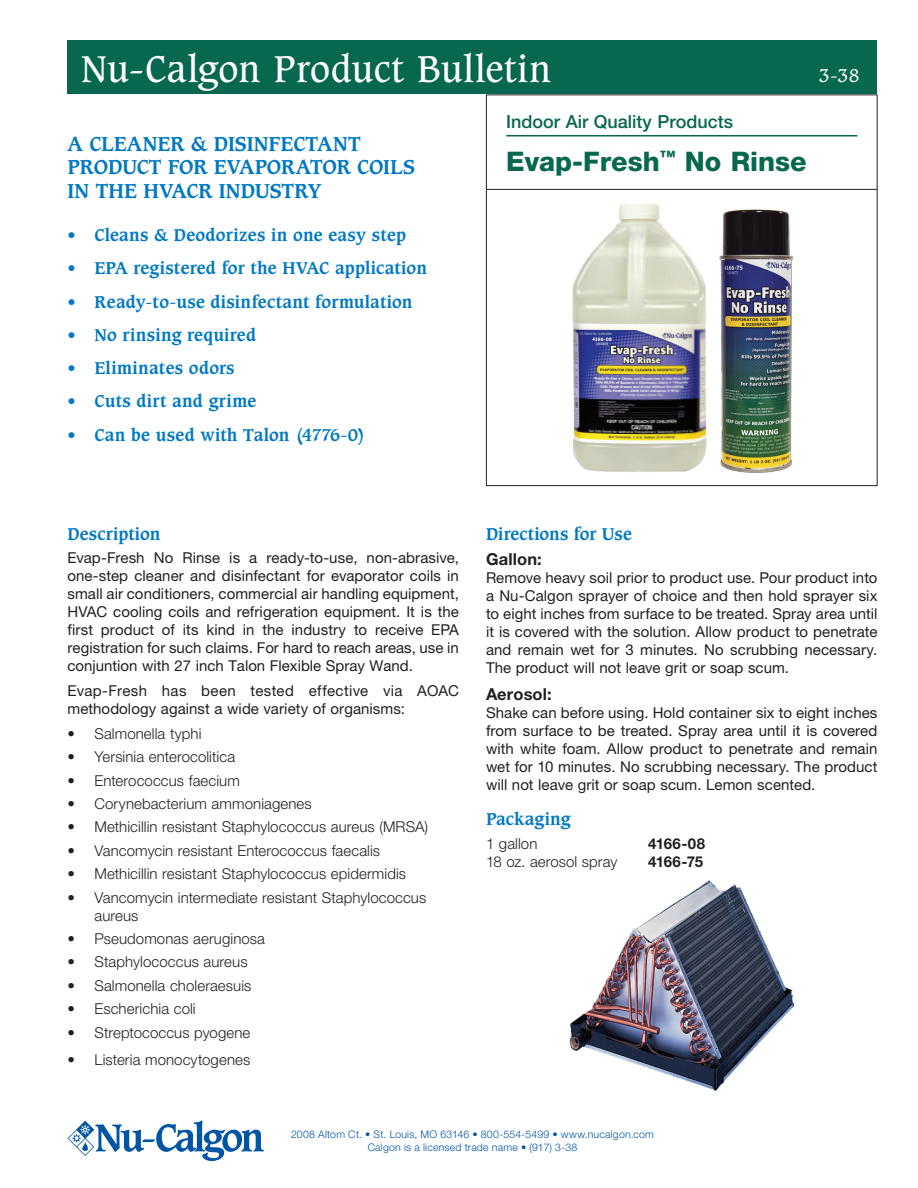
<style>
.page{position:relative;width:918px;height:1188px;background:#fff}
.page>*{position:absolute;margin:0;border:0;box-sizing:border-box;transform-origin:0 0}
.t1{font:36px "Caxton Std";letter-spacing:.015em;color:#fff}
.Product_name{font:800 27px "Helvetica Neue LT Pro";color:#08674f}
.Subheading_1{font:700 19.5px/23.4px "Caxton Std";color:#0079c2}
.Section_Name{font:500 18px "Helvetica Neue LT Pro";color:#08674f}
.t2{font:18px "Caxton Std";color:#fff}
.Subhead{font:700 16.5px "Caxton Std";letter-spacing:.01em;color:#0079c2}
._6a__Text_1_no___bel{font:700 16.5px "Helvetica Neue LT Pro";letter-spacing:.01em;color:#231f20}
.Paragraph_Text{font:15px/18px "Helvetica Neue LT Pro";letter-spacing:.005em;color:#231f20;text-align:justify}
.text_1_no___below{font:300 15px/18px "Helvetica Neue LT Pro";letter-spacing:.005em;color:#231f20}
.text_1_no___below-2{font:700 15px "Helvetica Neue LT Pro";letter-spacing:-.02em;color:#231f20}
.t3{font:300 10.5px "Helvetica Neue LT Pro";letter-spacing:.02em;color:#0155a5}
</style>
<div class="page">
<div style="left:486px;top:94px;width:392px;height:392px;border:1px solid #231f20"></div>
<img style="left:572px;top:203px;width:135px;height:269px">
<img style="left:719px;top:209px;width:74px;height:263px">
<img style="left:569px;top:880px;width:226px;height:211px">
<svg style="left:68px;top:1120px;width:196px;height:41px"></svg>
<hr style="left:486px;top:189px;width:391px;height:1px;background:#231f20">
<div style="left:68px;top:40px;width:810px;height:54px;background:#08674f"></div>
<hr style="left:506px;top:135px;width:351px;height:1px;background:#08674f">
<p class="t1" style="left:81px;top:48px;width:472px">Nu-Calgon Product Bulletin</p>
<p class="Subheading_1" style="left:68px;top:132px;width:349px">A CLEANER &amp; DISINFECTANT<br>PRODUCT FOR EVAPORATOR COILS<br>IN THE HVACR INDUSTRY</p>
<p class="Subhead" style="left:68px;top:225px;width:340px">• Cleans &amp; Deodorizes in one easy step</p>
<p class="Subhead" style="left:68px;top:258px;width:361px">• EPA registered for the HVAC application</p>
<p class="Subhead" style="left:68px;top:291px;width:347px">• Ready-to-use disinfectant formulation</p>
<p class="Subhead" style="left:68px;top:325px;width:190px">• No rinsing required</p>
<p class="Subhead" style="left:68px;top:358px;width:169px">• Eliminates odors</p>
<p class="Subhead" style="left:68px;top:391px;width:190px">• Cuts dirt and grime</p>
<p class="Subhead" style="left:68px;top:425px;width:299px">• Can be used with Talon (4776-0)</p>
<p class="Section_Name" style="left:506px;top:110px;width:228px">Indoor Air Quality Products</p>
<p class="Product_name" style="left:506px;top:145px;width:302px">Evap-Fresh<sup>™</sup> No Rinse</p>
<p class="t2" style="left:819px;top:65px;width:42px">3-38</p>
<p class="Subhead" style="left:68px;top:524px;width:94px">Description</p>
<p class="Paragraph_Text" style="left:68px;top:549px;width:393px">Evap-Fresh No Rinse is a ready-to-use, non-abrasive, one-step cleaner and disinfectant for evaporator coils in small air conditioners, commercial air handling equipment, HVAC cooling coils and refrigeration equipment. It is the first product of its kind in the industry to receive EPA registration for such claims. For hard to reach areas, use in conjuntion with 27 inch Talon Flexible Spray Wand.</p>
<p class="Paragraph_Text" style="left:68px;top:681px;width:393px">Evap-Fresh has been tested effective via AOAC methodology against a wide variety of organisms:</p>
<p class="text_1_no___below" style="left:68px;top:724px;width:136px">• Salmonella typhi</p>
<p class="text_1_no___below" style="left:68px;top:748px;width:169px">• Yersinia enterocolitica</p>
<p class="text_1_no___below" style="left:68px;top:771px;width:174px">• Enterococcus faecium</p>
<p class="text_1_no___below" style="left:68px;top:794px;width:246px">• Corynebacterium ammoniagenes</p>
<p class="text_1_no___below" style="left:68px;top:818px;width:362px">• Methicillin resistant Staphylococcus aureus (MRSA)</p>
<p class="text_1_no___below" style="left:68px;top:841px;width:314px">• Vancomycin resistant Enterococcus faecalis</p>
<p class="text_1_no___below" style="left:68px;top:865px;width:340px">• Methicillin resistant Staphylococcus epidermidis</p>
<p class="text_1_no___below" style="left:94px;top:888px;width:333px;text-indent:-27px">• Vancomycin intermediate resistant Staphylococcus aureus</p>
<p class="text_1_no___below" style="left:68px;top:929px;width:199px">• Pseudomonas aeruginosa</p>
<p class="text_1_no___below" style="left:68px;top:953px;width:182px">• Staphylococcus aureus</p>
<p class="text_1_no___below" style="left:68px;top:976px;width:185px">• Salmonella choleraesuis</p>
<p class="text_1_no___below" style="left:68px;top:1000px;width:130px">• Escherichia coli</p>
<p class="text_1_no___below" style="left:68px;top:1023px;width:184px">• Streptococcus pyogene</p>
<p class="text_1_no___below" style="left:68px;top:1050px;width:184px">• Listeria monocytogenes</p>
<p class="Subhead" style="left:486px;top:524px;width:147px">Directions for Use</p>
<p class="_6a__Text_1_no___bel" style="left:486px;top:549px;width:57px">Gallon:</p>
<p class="Paragraph_Text" style="left:486px;top:569px;width:393px">Remove heavy soil prior to product use. Pour product into a Nu-Calgon sprayer of choice and then hold sprayer six to eight inches from surface to be treated. Spray area until it is covered with the solution. Allow product to penetrate and remain wet for 3 minutes. No scrubbing necessary.<br>The product will not leave grit or soap scum.</p>
<p class="_6a__Text_1_no___bel" style="left:486px;top:683px;width:67px">Aerosol:</p>
<p class="Paragraph_Text" style="left:486px;top:703px;width:393px">Shake can before using. Hold container six to eight inches from surface to be treated. Spray area until it is covered with white foam. Allow product to penetrate and remain wet for 10 minutes. No scrubbing necessary. The product will not leave grit or soap scum. Lemon scented.</p>
<p class="Subhead" style="left:486px;top:809px;width:86px">Packaging</p>
<p class="text_1_no___below" style="left:486px;top:834px;width:53px">1 gallon</p>
<p class="text_1_no___below-2" style="left:648px;top:834px;width:59px">4166-08</p>
<p class="text_1_no___below" style="left:486px;top:852px;width:133px">18 oz. aerosol spray</p>
<p class="text_1_no___below-2" style="left:648px;top:852px;width:57px">4166-75</p>
<p class="t3" style="left:291px;top:1128px;width:364px">2008 Altom Ct. • St. Louis, MO 63146 • 800-554-5499 • www.nucalgon.com</p>
<p class="t3" style="left:368px;top:1141px;width:211px">Calgon is a licensed trade name • (917) 3-38</p>
</div>
